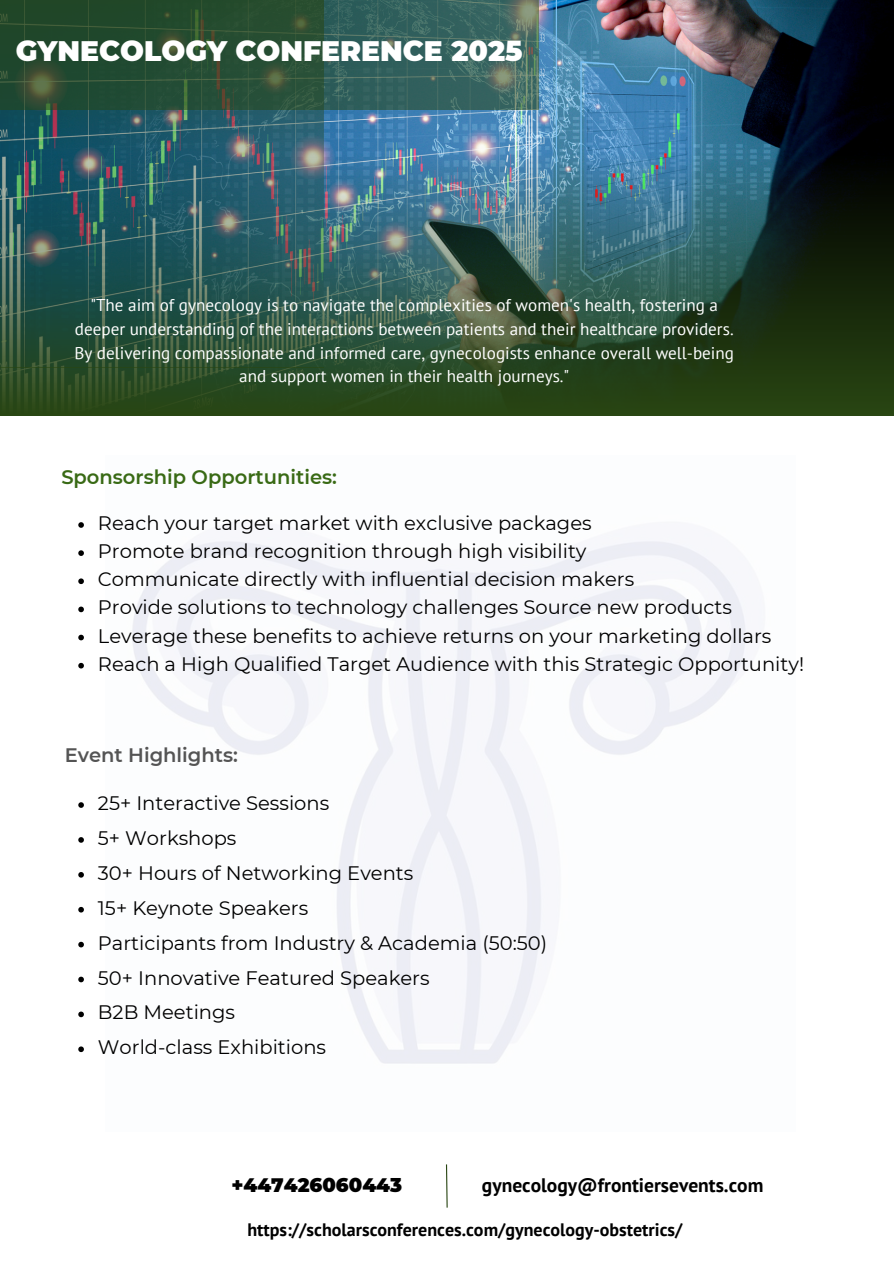
<style>
.page{position:relative;width:894px;height:1264px;background:#fff}
.page>*{position:absolute;margin:0;border:0;box-sizing:border-box;transform-origin:0 0}
.t1{font:900 28.2px "Montserrat";color:#fff}
.t2{font:19.5px "Montserrat";color:#000}
.t3{font:700 19.5px "PT Sans";color:#000}
.t4{font:600 19.5px "Montserrat";color:#396a15}
.t5{font:600 19.5px "Montserrat";color:#545454}
.t6{font:900 19.5px "Montserrat";color:#000}
.t7{font:700 18px "PT Sans";color:#000}
.t8{font:17.1px/23.9px "PT Sans";color:#fff;text-align:center}
</style>
<div class="page">
<img style="left:323px;top:0;width:570px;height:118px">
<img style="left:0;top:118px;width:893px;height:297px">
<img style="left:0;top:109px;width:323px;height:258px">
<svg style="left:0;top:0;width:538px;height:109px;background:#2f5644"></svg>
<svg style="left:78px;top:522px;width:6px;height:6px"></svg>
<svg style="left:78px;top:550px;width:6px;height:6px"></svg>
<svg style="left:78px;top:578px;width:6px;height:6px"></svg>
<svg style="left:78px;top:606px;width:6px;height:6px"></svg>
<svg style="left:78px;top:634px;width:6px;height:6px"></svg>
<svg style="left:78px;top:663px;width:6px;height:5px"></svg>
<svg style="left:78px;top:802px;width:6px;height:5px"></svg>
<svg style="left:78px;top:837px;width:6px;height:5px"></svg>
<svg style="left:78px;top:872px;width:6px;height:5px"></svg>
<svg style="left:78px;top:906px;width:6px;height:6px"></svg>
<svg style="left:78px;top:941px;width:6px;height:6px"></svg>
<svg style="left:78px;top:976px;width:6px;height:6px"></svg>
<svg style="left:78px;top:1011px;width:6px;height:6px"></svg>
<svg style="left:78px;top:1046px;width:6px;height:6px"></svg>
<svg style="left:446px;top:1164px;width:2px;height:44px"></svg>
<p class="t1" style="left:16px;top:33px;width:508px">GYNECOLOGY CONFERENCE 2025</p>
<h1 class="t8" style="left:74px;top:292px;width:661px">"The aim of gynecology is to navigate the complexities of women's health, fostering a deeper understanding of the interactions between patients and their healthcare providers.<br>By delivering compassionate and informed care, gynecologists enhance overall well-being and support women in their health journeys."</h1>
<p class="t4" style="left:61px;top:465px;width:277px">Sponsorship Opportunities:</p>
<p class="t2" style="left:98px;top:511px;width:495px">Reach your target market with exclusive packages</p>
<p class="t2" style="left:98px;top:539px;width:490px">Promote brand recognition through high visibility</p>
<p class="t2" style="left:98px;top:567px;width:537px">Communicate directly with influential decision makers</p>
<h3 class="t2" style="left:98px;top:595px;width:635px">Provide solutions to technology challenges Source new products</h3>
<p class="t2" style="left:98px;top:623px;width:674px">Leverage these benefits to achieve returns on your marketing dollars</p>
<p class="t2" style="left:98px;top:652px;width:707px">Reach a High Qualified Target Audience with this Strategic Opportunity!</p>
<p class="t5" style="left:65px;top:743px;width:174px">Event Highlights:</p>
<p class="t2" style="left:98px;top:791px;width:233px">25+ Interactive Sessions</p>
<p class="t2" style="left:98px;top:826px;width:140px">5+ Workshops</p>
<p class="t2" style="left:98px;top:861px;width:317px">30+ Hours of Networking Events</p>
<h3 class="t2" style="left:98px;top:895px;width:212px">15+ Keynote Speakers</h3>
<p class="t2" style="left:98px;top:930px;width:450px">Participants from Industry &amp; Academia (50:50)</p>
<p class="t2" style="left:98px;top:965px;width:333px">50+ Innovative Featured Speakers</p>
<p class="t2" style="left:98px;top:1000px;width:139px">B2B Meetings</p>
<p class="t2" style="left:98px;top:1035px;width:229px">World-class Exhibitions</p>
<p class="t6" style="left:231px;top:1172px;width:172px">+447426060443</p>
<p class="t3" style="left:482px;top:1171px;width:283px">gynecology@frontiersevents.com</p>
<p class="t7" style="left:247px;top:1217px;width:436px">https://scholarsconferences.com/gynecology-obstetrics/</p>
</div>
